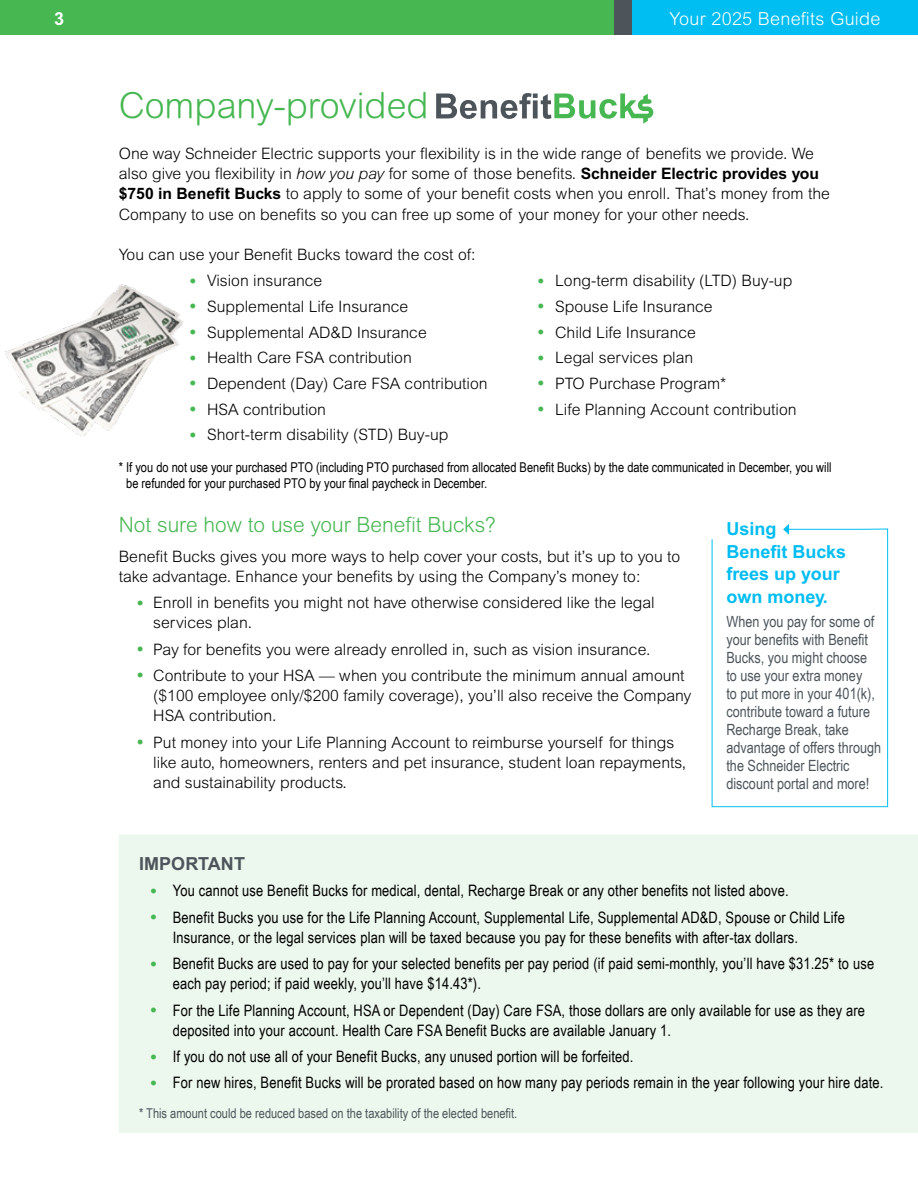
<style>
.page{position:relative;width:918px;height:1188px;background:#fff}
.page>*{position:absolute;margin:0;border:0;box-sizing:border-box;transform-origin:0 0}
.t1{font:300 36px "Arial Rounded MT Std";color:#46b751}
.t2{font:300 21px "Arial Rounded MT Std";color:#46b751}
.t3{font:700 18px/22.5px "Arial MT Pro";color:#00bdf2}
.t4{font:300 18px "Arial MT Pro";letter-spacing:.015em;color:#fff}
.t5{font:700 18px "Arial MT Pro";letter-spacing:.005em;color:#4d555b}
.t6{font:700 18px "Arial MT Pro";color:#fff}
.t7{font:300 15.75px/20.2px "Arial MT Pro";color:#000}
.t8{font:15.75px/20.2px "Arial Narrow";letter-spacing:.01em;color:#000}
.t9{font:15.45px/18px "Arial Narrow";color:#4d555b}
.t10{font:13.5px/16.5px "Arial Narrow";color:#000}
.t11{font:13.5px "Arial Narrow";color:#4d555b}
.s1{font-style:italic}
.s2{font-weight:700}
.s3{font-family:"Arial";font-weight:400;font-size:19.5px;color:#46b751}
.s4{font-family:"Arial";font-size:19.5px;color:#46b751}
</style>
<div class="page">
<div style="left:632px;top:0;width:286px;height:35px;background:#00bdf2"></div>
<div style="left:0;top:0;width:632px;height:35px;background:#46b751"></div>
<div style="left:615px;top:0;width:17px;height:35px;background:#4d555b"></div>
<div style="left:119px;top:834px;width:799px;height:299px;background:#ecf7ed"></div>
<svg style="left:436px;top:93px;width:217px;height:31px"></svg>
<svg style="left:711px;top:528px;width:177px;height:279px"></svg>
<svg style="left:783px;top:524px;width:6px;height:11px"></svg>
<img style="left:5px;top:284px;width:178px;height:153px">
<p class="t6" style="left:54px;top:8px;width:12px">3</p>
<p class="t4" style="left:669px;top:7px;width:212px">Your 2025 Benefits Guide</p>
<h1 class="t1" style="left:119px;top:85px;width:311px">Company-provided</h1>
<p class="t7" style="left:119px;top:144px;width:713px">One way Schneider Electric supports your flexibility is in the wide range of benefits we provide. We also give you flexibility in <span class="s1">how you pay</span> for some of those benefits. <span class="s2">Schneider Electric provides you $750 in Benefit Bucks</span> to apply to some of your benefit costs when you enroll. That’s money from the Company to use on benefits so you can free up some of your money for your other needs.</p>
<p class="t7" style="left:119px;top:245px;width:358px">You can use your Benefit Bucks toward the cost of:</p>
<p class="t7" style="left:190px;top:271px;width:134px"><span class="s3">•</span> Vision insurance</p>
<p class="t7" style="left:190px;top:297px;width:220px"><span class="s3">•</span> Supplemental Life Insurance</p>
<p class="t7" style="left:190px;top:322px;width:239px"><span class="s3">•</span> Supplemental AD&amp;D Insurance</p>
<p class="t7" style="left:190px;top:348px;width:224px"><span class="s3">•</span> Health Care FSA contribution</p>
<p class="t7" style="left:190px;top:374px;width:300px"><span class="s3">•</span> Dependent (Day) Care FSA contribution</p>
<p class="t7" style="left:190px;top:399px;width:138px"><span class="s3">•</span> HSA contribution</p>
<p class="t7" style="left:190px;top:425px;width:260px"><span class="s3">•</span> Short-term disability (STD) Buy-up</p>
<p class="t7" style="left:538px;top:271px;width:256px"><span class="s3">•</span> Long-term disability (LTD) Buy-up</p>
<p class="t7" style="left:538px;top:297px;width:176px"><span class="s3">•</span> Spouse Life Insurance</p>
<p class="t7" style="left:538px;top:322px;width:160px"><span class="s3">•</span> Child Life Insurance</p>
<p class="t7" style="left:538px;top:348px;width:157px"><span class="s3">•</span> Legal services plan</p>
<p class="t7" style="left:538px;top:374px;width:190px"><span class="s3">•</span> PTO Purchase Program*</p>
<p class="t7" style="left:538px;top:399px;width:260px"><span class="s3">•</span> Life Planning Account contribution</p>
<p class="t10" style="left:126px;top:458px;width:707px;text-indent:-7px">* If you do not use your purchased PTO (including PTO purchased from allocated Benefit Bucks) by the date communicated in December, you will be refunded for your purchased PTO by your final paycheck in December.</p>
<h2 class="t2" style="left:119px;top:513px;width:379px">Not sure how to use your Benefit Bucks?</h2>
<p class="t7" style="left:119px;top:546px;width:563px">Benefit Bucks gives you more ways to help cover your costs, but it’s up to you to take advantage. Enhance your benefits by using the Company’s money to:</p>
<p class="t7" style="left:153px;top:593px;width:503px;text-indent:-16px"><span class="s3">•</span> Enroll in benefits you might not have otherwise considered like the legal services plan.</p>
<p class="t7" style="left:137px;top:639px;width:515px"><span class="s3">•</span> Pay for benefits you were already enrolled in, such as vision insurance.</p>
<p class="t7" style="left:153px;top:666px;width:540px;text-indent:-16px"><span class="s3">•</span> Contribute to your HSA — when you contribute the minimum annual amount ($100 employee only/$200 family coverage), you’ll also receive the Company<br>HSA contribution.</p>
<p class="t7" style="left:153px;top:732px;width:535px;text-indent:-16px"><span class="s3">•</span> Put money into your Life Planning Account to reimburse yourself for things like auto, homeowners, renters and pet insurance, student loan repayments, and sustainability products.</p>
<p class="t3" style="left:726px;top:518px;width:121px">Using<br>Benefit Bucks frees up your own money.</p>
<p class="t9" style="left:726px;top:612px;width:156px">When you pay for some of your benefits with Benefit<br>Bucks, you might choose to use your extra money<br>to put more in your 401(k), contribute toward a future<br>Recharge Break, take advantage of offers through the Schneider Electric discount portal and more!</p>
<p class="t5" style="left:139px;top:853px;width:108px">IMPORTANT</p>
<p class="t8" style="left:150px;top:880px;width:640px"><span class="s4">•</span> You cannot use Benefit Bucks for medical, dental, Recharge Break or any other benefits not listed above.</p>
<p class="t8" style="left:173px;top:906px;width:674px;text-indent:-22px"><span class="s4">•</span> Benefit Bucks you use for the Life Planning Account, Supplemental Life, Supplemental AD&amp;D, Spouse or Child Life<br>Insurance, or the legal services plan will be taxed because you pay for these benefits with after-tax dollars.</p>
<p class="t8" style="left:173px;top:953px;width:703px;text-indent:-22px"><span class="s4">•</span> Benefit Bucks are used to pay for your selected benefits per pay period (if paid semi-monthly, you’ll have $31.25* to use each pay period; if paid weekly, you’ll have $14.43*).</p>
<p class="t8" style="left:173px;top:999px;width:694px;text-indent:-22px"><span class="s4">•</span> For the Life Planning Account, HSA or Dependent (Day) Care FSA, those dollars are only available for use as they are deposited into your account. Health Care FSA Benefit Bucks are available January 1.</p>
<p class="t8" style="left:150px;top:1046px;width:485px"><span class="s4">•</span> If you do not use all of your Benefit Bucks, any unused portion will be forfeited.</p>
<p class="t8" style="left:150px;top:1072px;width:735px"><span class="s4">•</span> For new hires, Benefit Bucks will be prorated based on how many pay periods remain in the year following your hire date.</p>
<p class="t11" style="left:139px;top:1103px;width:380px">* This amount could be reduced based on the taxability of the elected benefit.</p>
</div>
